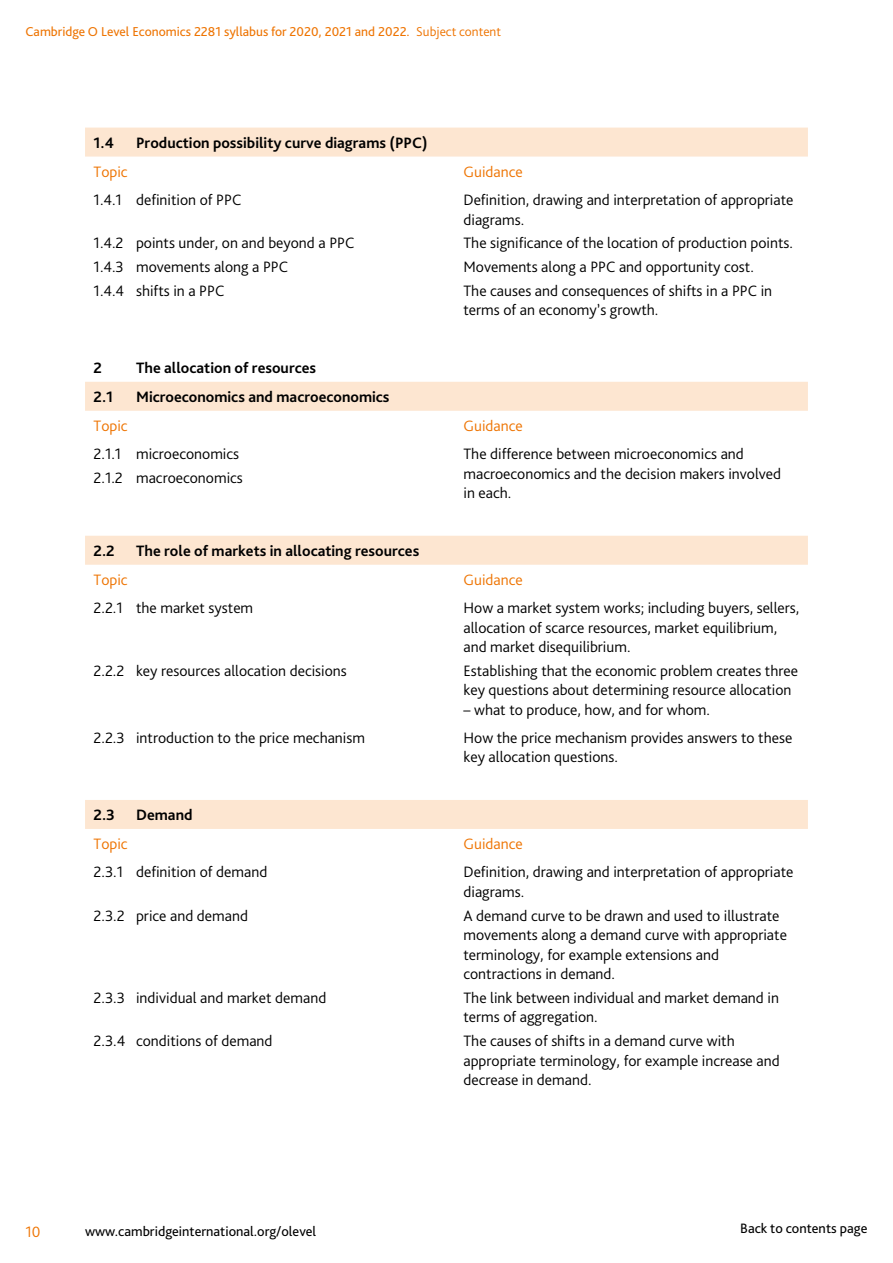
<style>
.page{position:relative;width:893px;height:1263px;background:#fff}
.page>*{position:absolute;margin:0;border:0;box-sizing:border-box;transform-origin:0 0}
.t1{font:300 15.75px/19.5px "Bliss Pro";color:#000}
.t2{font:700 15.75px "Bliss Pro";color:#000}
.t3{font:300 15.75px "Bliss Pro";color:#ee7402}
.t4{font:14.25px "Bliss Pro";color:#000}
.t5{font:13.5px "Bliss Pro";color:#ee7402}
.s1{font-weight:300}
</style>
<div class="page">
<svg style="left:85px;top:128px;width:723px;height:701px"></svg>
<p class="t5" style="left:26px;top:23px;width:477px">Cambridge O Level Economics 2281 syllabus for 2020, 2021 and 2022. <span class="s1">Subject content</span></p>
<p class="t2" style="left:94px;top:133px;width:22px">1.4</p>
<p class="t2" style="left:136px;top:133px;width:293px">Production possibility curve diagrams (PPC)</p>
<p class="t3" style="left:94px;top:162px;width:36px">Topic</p>
<p class="t1" style="left:94px;top:190px;width:149px">1.4.1 definition of PPC</p>
<p class="t1" style="left:94px;top:231px;width:262px;line-height:23.7px">1.4.2 points under, on and beyond a PPC<br>1.4.3 movements along a PPC<br>1.4.4 shifts in a PPC</p>
<p class="t2" style="left:94px;top:358px;width:10px">2</p>
<p class="t2" style="left:136px;top:358px;width:182px">The allocation of resources</p>
<p class="t2" style="left:94px;top:387px;width:21px">2.1</p>
<p class="t2" style="left:136px;top:387px;width:255px">Microeconomics and macroeconomics</p>
<p class="t3" style="left:94px;top:416px;width:36px">Topic</p>
<p class="t1" style="left:94px;top:442px;width:151px;line-height:23.7px">2.1.1 microeconomics<br>2.1.2 macroeconomics</p>
<p class="t2" style="left:94px;top:541px;width:23px">2.2</p>
<p class="t2" style="left:136px;top:541px;width:285px">The role of markets in allocating resources</p>
<p class="t3" style="left:94px;top:570px;width:36px">Topic</p>
<p class="t1" style="left:94px;top:598px;width:161px">2.2.1 the market system</p>
<p class="t1" style="left:94px;top:661px;width:255px">2.2.2 key resources allocation decisions</p>
<p class="t1" style="left:94px;top:728px;width:273px">2.2.3 introduction to the price mechanism</p>
<p class="t2" style="left:94px;top:805px;width:23px">2.3</p>
<p class="t2" style="left:136px;top:805px;width:58px">Demand</p>
<p class="t3" style="left:94px;top:834px;width:36px">Topic</p>
<p class="t1" style="left:94px;top:862px;width:175px">2.3.1 definition of demand</p>
<p class="t1" style="left:94px;top:906px;width:156px">2.3.2 price and demand</p>
<p class="t1" style="left:94px;top:988px;width:234px">2.3.3 individual and market demand</p>
<p class="t1" style="left:94px;top:1031px;width:181px">2.3.4 conditions of demand</p>
<p class="t3" style="left:463px;top:162px;width:61px">Guidance</p>
<p class="t1" style="left:463px;top:190px;width:331px">Definition, drawing and interpretation of appropriate diagrams.</p>
<p class="t1" style="left:463px;top:231px;width:331px;line-height:23.7px">The significance of the location of production points.<br>Movements along a PPC and opportunity cost.<br>The causes and consequences of shifts in a PPC in</p>
<p class="t1" style="left:463px;top:300px;width:196px">terms of an economy’s growth.</p>
<p class="t3" style="left:463px;top:416px;width:61px">Guidance</p>
<p class="t1" style="left:463px;top:444px;width:319px">The difference between microeconomics and macroeconomics and the decision makers involved in each.</p>
<p class="t3" style="left:463px;top:570px;width:61px">Guidance</p>
<p class="t1" style="left:463px;top:598px;width:337px">How a market system works; including buyers, sellers, allocation of scarce resources, market equilibrium, and market disequilibrium.</p>
<p class="t1" style="left:463px;top:661px;width:336px">Establishing that the economic problem creates three key questions about determining resource allocation</p>
<p class="t1" style="left:463px;top:696px;width:330px;line-height:28px">– what to produce, how, and for whom.<br>How the price mechanism provides answers to these</p>
<p class="t1" style="left:463px;top:747px;width:156px">key allocation questions.</p>
<p class="t3" style="left:463px;top:834px;width:61px">Guidance</p>
<p class="t1" style="left:463px;top:862px;width:331px">Definition, drawing and interpretation of appropriate diagrams.</p>
<p class="t1" style="left:463px;top:906px;width:325px">A demand curve to be drawn and used to illustrate movements along a demand curve with appropriate terminology, for example extensions and contractions in demand.</p>
<p class="t1" style="left:463px;top:988px;width:317px">The link between individual and market demand in terms of aggregation.</p>
<p class="t1" style="left:463px;top:1031px;width:318px">The causes of shifts in a demand curve with appropriate terminology, for example increase and decrease in demand.</p>
<p class="t3" style="left:26px;top:1222px;width:17px">10</p>
<p class="t4" style="left:85px;top:1222px;width:233px">www.cambridgeinternational.org/olevel</p>
<p class="t4" style="left:740px;top:1219px;width:129px">Back to contents page</p>
</div>
